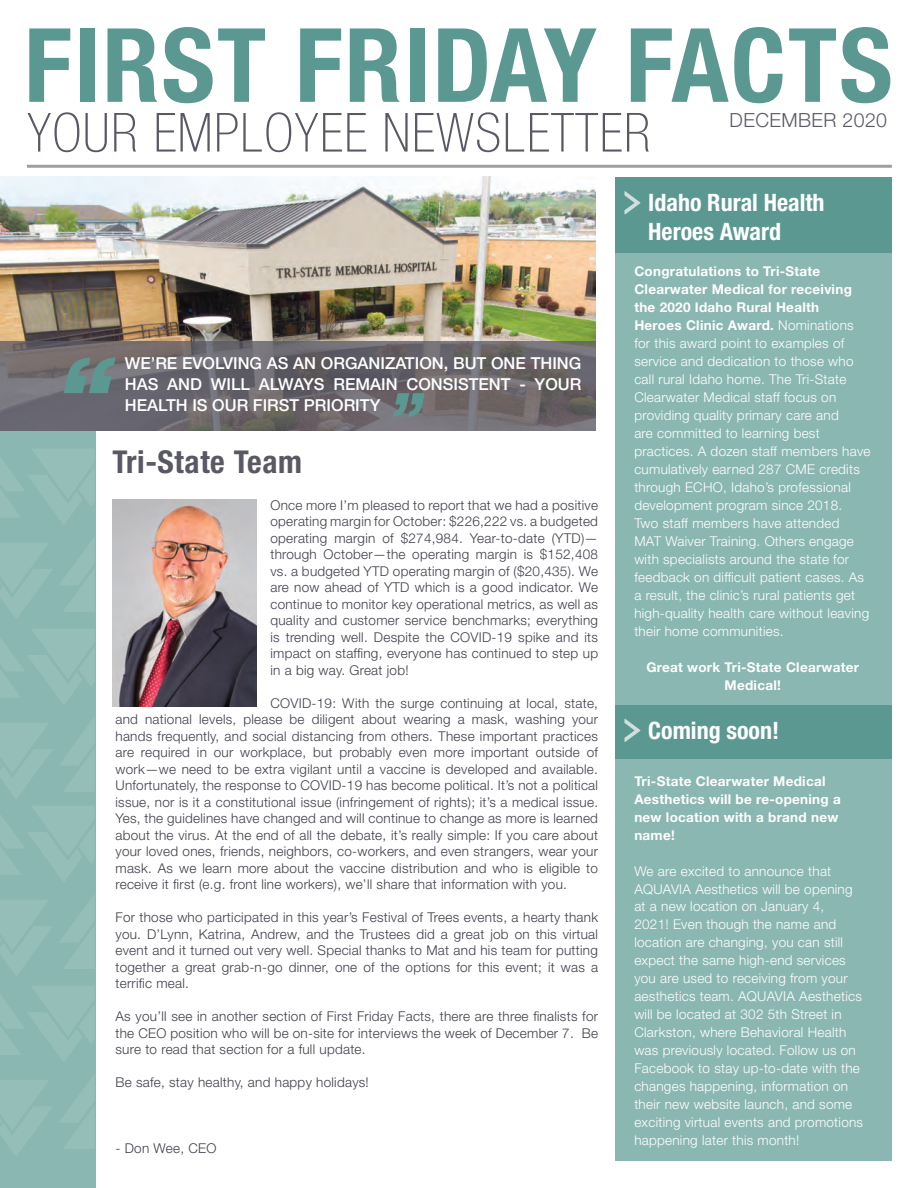
<style>
.page{position:relative;width:918px;height:1188px;background:#fff}
.page>*{position:absolute;margin:0;border:0;box-sizing:border-box;transform-origin:0 0}
.t1{font:700 condensed 102.75px "Helvetica Neue LT Std";letter-spacing:.02em;color:#5a9891}
.t2{font:100 condensed 54px "Helvetica Neue LT Std";letter-spacing:.025em;color:#595966}
.t3{font:700 condensed 31.5px "Helvetica Neue LT Std";letter-spacing:.02em;color:#595966}
.t4{font:700 condensed 24px/28.8px "Helvetica Neue LT Std";color:#fff}
.t5{font:300 19.5px "Helvetica Neue LT Std";letter-spacing:.02em;color:#595966}
.t6{font:500 16.5px/21px "Helvetica Neue LT Std";color:#fff;text-align:justify}
.t7{font:300 13.5px/16.5px "Helvetica Neue LT Std";letter-spacing:.02em;color:#3e3f4a;text-align:justify}
.t8{font:300 13.5px/18px "Helvetica Neue LT Std";letter-spacing:.02em;color:#fff}
.t9{font:700 13.5px/18px "Helvetica Neue LT Std";letter-spacing:.02em;color:#fff;text-align:center}
.s1{font-weight:700}
</style>
<div class="page">
<hr style="left:27px;top:165px;width:865px;height:3px;background:#3e3f4a">
<img style="left:113px;top:500px;width:144px;height:206px">
<img style="left:0;top:177px;width:596px;height:164px">
<svg style="left:0;top:341px;width:596px;height:90px;background:#6b676c"></svg>
<svg style="left:64px;top:358px;width:52px;height:35px;background:#648785"></svg>
<svg style="left:393px;top:393px;width:32px;height:24px"></svg>
<div style="left:0;top:431px;width:96px;height:757px;background:#8bb7b2"></div>
<svg style="left:60px;top:1076px;width:34px;height:73px"></svg>
<svg style="left:0;top:1080px;width:51px;height:75px"></svg>
<svg style="left:0;top:896px;width:94px;height:165px"></svg>
<svg style="left:0;top:719px;width:94px;height:162px"></svg>
<svg style="left:0;top:539px;width:94px;height:165px"></svg>
<svg style="left:0;top:449px;width:94px;height:75px"></svg>
<div style="left:615px;top:177px;width:277px;height:984px;background:#8bb7b2"></div>
<div style="left:615px;top:177px;width:277px;height:76px;background:#5a9891"></div>
<div style="left:615px;top:705px;width:277px;height:54px;background:#5a9891"></div>
<svg style="left:624px;top:191px;width:17px;height:24px"></svg>
<svg style="left:624px;top:719px;width:17px;height:23px"></svg>
<h1 class="t1" style="left:24px;top:3px;width:870px">FIRST FRIDAY FACTS</h1>
<h3 class="t5" style="left:730px;top:108px;width:159px">DECEMBER 2020</h3>
<h2 class="t2" style="left:27px;top:102px;width:625px">YOUR EMPLOYEE NEWSLETTER</h2>
<p class="t6" style="left:125px;top:353px;width:458px">WE’RE EVOLVING AS AN ORGANIZATION, BUT ONE THING HAS AND WILL ALWAYS REMAIN CONSISTENT - YOUR HEALTH IS OUR FIRST PRIORITY</p>
<h3 class="t3" style="left:113px;top:443px;width:191px">Tri-State Team</h3>
<p class="t7" style="left:270px;top:497px;width:329px">Once more I’m pleased to report that we had a positive operating margin for October: $226,222 vs. a budgeted operating margin of $274,984. Year-to-date (YTD)— through October—the operating margin is $152,408 vs. a budgeted YTD operating margin of ($20,435). We are now ahead of YTD which is a good indicator. We continue to monitor key operational metrics, as well as quality and customer service benchmarks; everything is trending well. Despite the COVID-19 spike and its impact on staffing, everyone has continued to step up in a big way. Great job!</p>
<p class="t7" style="left:115px;top:695px;width:484px;text-indent:155px">COVID-19: With the surge continuing at local, state, and national levels, please be diligent about wearing a mask, washing your hands frequently, and social distancing from others. These important practices are required in our workplace, but probably even more important outside of work—we need to be extra vigilant until a vaccine is developed and available.<br>Unfortunately, the response to COVID-19 has become political. It’s not a political issue, nor is it a constitutional issue (infringement of rights); it’s a medical issue.<br>Yes, the guidelines have changed and will continue to change as more is learned about the virus. At the end of all the debate, it’s really simple: If you care about your loved ones, friends, neighbors, co-workers, and even strangers, wear your mask. As we learn more about the vaccine distribution and who is eligible to receive it first (e.g. front line workers), we’ll share that information with you.</p>
<p class="t7" style="left:115px;top:909px;width:484px">For those who participated in this year’s Festival of Trees events, a hearty thank you. D’Lynn, Katrina, Andrew, and the Trustees did a great job on this virtual event and it turned out very well. Special thanks to Mat and his team for putting together a great grab-n-go dinner, one of the options for this event; it was a terrific meal.</p>
<p class="t7" style="left:115px;top:1008px;width:484px">As you’ll see in another section of First Friday Facts, there are three finalists for the CEO position who will be on-site for interviews the week of December 7. Be sure to read that section for a full update.</p>
<p class="t7" style="left:115px;top:1074px;width:255px">Be safe, stay healthy, and happy holidays!</p>
<p class="t7" style="left:115px;top:1140px;width:103px">- Don Wee, CEO</p>
<h3 class="t4" style="left:648px;top:188px;width:178px">Idaho Rural Health<br>Heroes Award</h3>
<p class="t8" style="left:634px;top:262px;width:238px"><span class="s1">Congratulations to Tri-State Clearwater Medical for receiving the 2020 Idaho Rural Health<br>Heroes Clinic Award.</span> Nominations for this award point to examples of service and dedication to those who call rural Idaho home. The Tri-State Clearwater Medical staff focus on providing quality primary care and<br>are committed to learning best practices. A dozen staff members have cumulatively earned 287 CME credits through ECHO, Idaho’s professional development program since 2018.<br>Two staff members have attended<br>MAT Waiver Training. Others engage with specialists around the state for feedback on difficult patient cases. As a result, the clinic’s rural patients get high-quality health care without leaving their home communities.</p>
<p class="t9" style="left:646px;top:658px;width:214px">Great work Tri-State Clearwater<br>Medical!</p>
<h3 class="t4" style="left:648px;top:716px;width:132px">Coming soon!</h3>
<p class="t9" style="left:634px;top:771px;width:208px;text-align:left">Tri-State Clearwater Medical<br>Aesthetics will be re-opening a new location with a brand new name!</p>
<p class="t8" style="left:634px;top:861px;width:230px">We are excited to announce that AQUAVIA Aesthetics will be opening at a new location on January 4,<br>2021! Even though the name and location are changing, you can still expect the same high-end services you are used to receiving from your aesthetics team. AQUAVIA Aesthetics will be located at 302 5th Street in Clarkston, where Behavioral Health was previously located. Follow us on Facebook to stay up-to-date with the changes happening, information on their new website launch, and some exciting virtual events and promotions happening later this month!</p>
</div>
